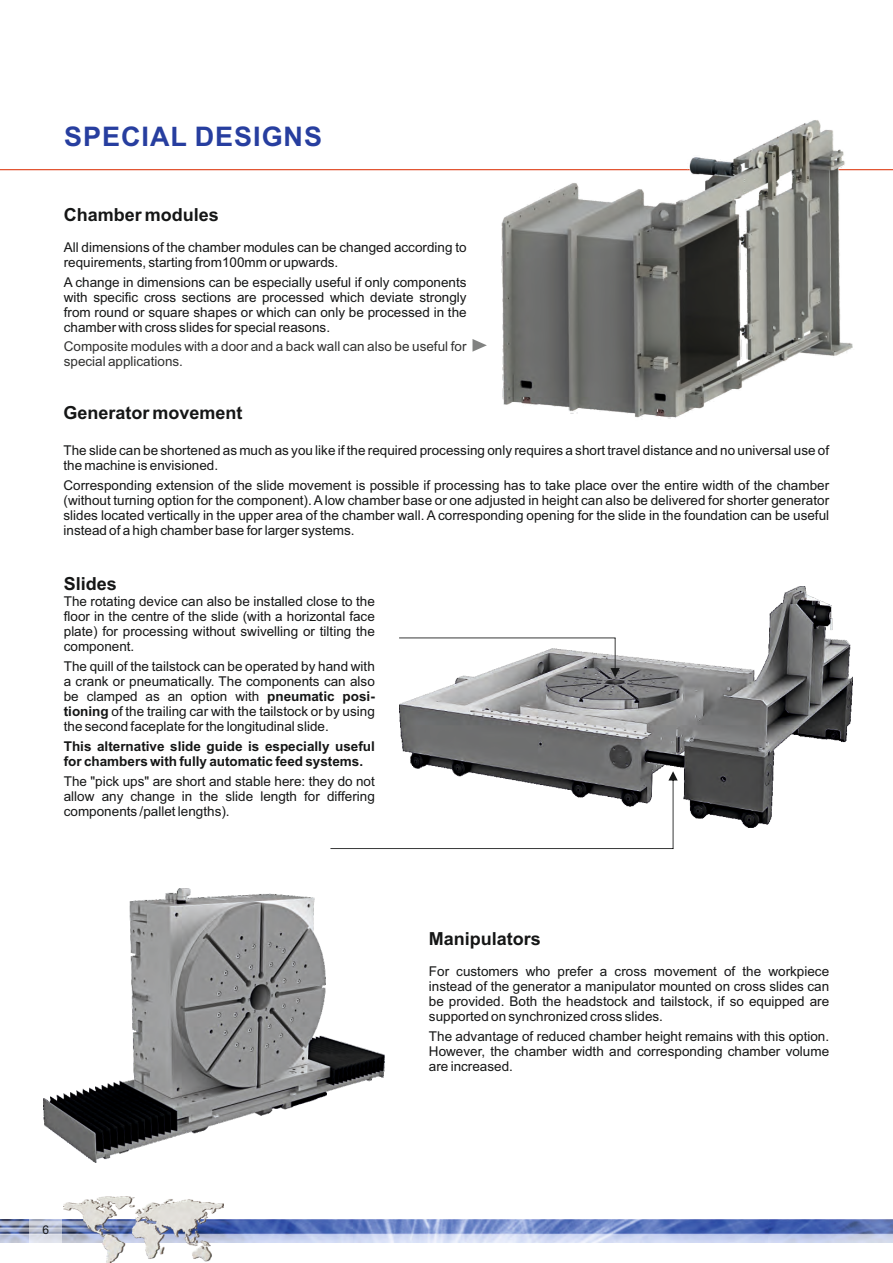
<style>
.page{position:relative;width:893px;height:1263px;background:#fff}
.page>*{position:absolute;margin:0;border:0;box-sizing:border-box;transform-origin:0 0}
.t1{font:700 27px "Arial";letter-spacing:.035em;color:#273e9f}
.t2{font:700 18px "Arial";color:#151616}
.t3{font:13.5px/15.1px "Arial";color:#151616;text-align:justify}
.t4{font:700 13.5px/15.1px "Arial";color:#151616}
.t5{font:13.5px/15.1px "Arial";color:#313130}
.t6{font:12px "Arial";color:#151616}
.s1{font-weight:700}
</style>
<div class="page">
<img style="left:0;top:1219px;width:893px;height:24px">
<div style="left:29px;top:1189px;width:33px;height:74px;background:#fff;opacity:.5"></div>
<hr style="left:0;top:169px;width:893px;height:1px;background:#dd350d">
<img style="left:44px;top:888px;width:341px;height:274px">
<img style="left:400px;top:587px;width:452px;height:240px">
<img style="left:501px;top:120px;width:353px;height:299px">
<svg style="left:330px;top:771px;width:348px;height:78px"></svg>
<svg style="left:399px;top:637px;width:221px;height:40px"></svg>
<svg style="left:472px;top:339px;width:15px;height:13px"></svg>
<img style="left:63px;top:1196px;width:161px;height:67px">
<h1 class="t1" style="left:64px;top:126px;width:259px">SPECIAL DESIGNS</h1>
<h2 class="t2" style="left:64px;top:208px;width:157px">Chamber modules</h2>
<p class="t3" style="left:64px;top:241px;width:404px">All dimensions of the chamber modules can be changed according to requirements, starting from100mm or upwards.</p>
<p class="t3" style="left:64px;top:275px;width:404px">A change in dimensions can be especially useful if only components with specific cross sections are processed which deviate strongly from round or square shapes or which can only be processed in the chamber with cross slides for special reasons.</p>
<p class="t5" style="left:64px;top:340px;width:404px">Composite modules with a door and a back wall can also be useful for special applications.</p>
<h2 class="t2" style="left:64px;top:406px;width:181px">Generator movement</h2>
<p class="t3" style="left:64px;top:444px;width:767px">The slide can be shortened as much as you like if the required processing only requires a short travel distance and no universal use of the machine is envisioned.</p>
<p class="t3" style="left:64px;top:479px;width:767px">Corresponding extension of the slide movement is possible if processing has to take place over the entire width of the chamber (without turning option for the component). A low chamber base or one adjusted in height can also be delivered for shorter generator slides located vertically in the upper area of the chamber wall. A corresponding opening for the slide in the foundation can be useful instead of a high chamber base for larger systems.</p>
<h2 class="t2" style="left:64px;top:577px;width:55px">Slides</h2>
<p class="t3" style="left:64px;top:595px;width:313px">The rotating device can also be installed close to the floor in the centre of the slide (with a horizontal face plate) for processing without swivelling or tilting the component.</p>
<p class="t3" style="left:64px;top:660px;width:313px">The quill of the tailstock can be operated by hand with a crank or pneumatically. The components can also be clamped as an option with <span class="s1">pneumatic posi&shy;tioning</span> of the trailing car with the tailstock or by using the second faceplate for the longitudinal slide.</p>
<p class="t4" style="left:64px;top:740px;width:313px">This alternative slide guide is especially useful for chambers with fully automatic feed systems.</p>
<p class="t3" style="left:64px;top:775px;width:313px">The "pick ups" are short and stable here: they do not allow any change in the slide length for differing components /pallet lengths).</p>
<h2 class="t2" style="left:429px;top:931px;width:114px">Manipulators</h2>
<p class="t3" style="left:429px;top:964px;width:402px">For customers who prefer a cross movement of the workpiece instead of the generator a manipulator mounted on cross slides can be provided. Both the headstock and tailstock, if so equipped are supported on synchronized cross slides.</p>
<p class="t3" style="left:429px;top:1029px;width:402px">The advantage of reduced chamber height remains with this option.<br>However, the chamber width and corresponding chamber volume are increased.</p>
<p class="t6" style="left:42px;top:1225px;width:8px">6</p>
</div>
